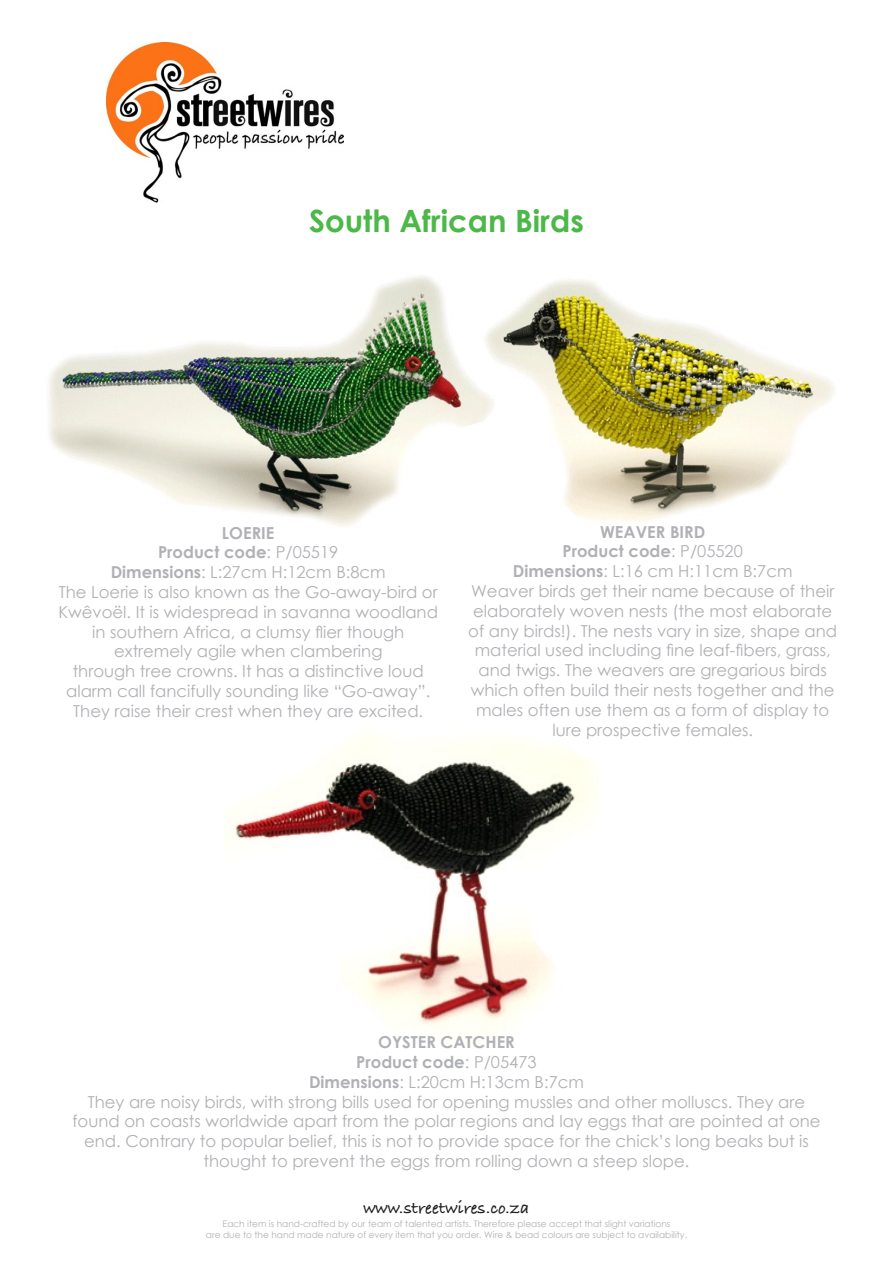
<style>
.page{position:relative;width:893px;height:1263px;background:#fff}
.page>*{position:absolute;margin:0;border:0;box-sizing:border-box;transform-origin:0 0}
.t1{font:700 30.75px "Century Gothic";color:#4cb848}
.t2{font:700 18px "Bradley Hand ITC Std";color:#231f20}
.t3{font:16.5px/19.8px "Century Gothic";color:#b0b1b5;text-align:center}
.t4{font:9px/10.8px "Century Gothic";color:#b0b1b5;text-align:center}
.s1{font-weight:700}
</style>
<div class="page">
<img style="left:224px;top:736px;width:372px;height:294px">
<img style="left:106px;top:43px;width:237px;height:160px">
<img style="left:48px;top:276px;width:393px;height:251px">
<img style="left:441px;top:279px;width:394px;height:243px">
<h1 class="t1" style="left:309px;top:198px;width:276px">South African Birds</h1>
<p class="t3" style="left:58px;top:522px;width:381px"><span class="s1">LOERIE<br>Product code</span>: P/05519<br><span class="s1">Dimensions</span>: L:27cm H:12cm B:8cm<br>The Loerie is also known as the Go-away-bird or Kwêvoël. It is widespread in savanna woodland in southern Africa, a clumsy flier though extremely agile when clambering<br>through tree crowns. It has a distinctive loud alarm call fancifully sounding like “Go-away”.<br>They raise their crest when they are excited.</p>
<p class="t3" style="left:468px;top:521px;width:371px"><span class="s1">WEAVER BIRD<br>Product code</span>: P/05520<br><span class="s1">Dimensions</span>: L:16 cm H:11cm B:7cm<br>Weaver birds get their name because of their elaborately woven nests (the most elaborate of any birds!). The nests vary in size, shape and material used including fine leaf-fibers, grass, and twigs. The weavers are gregarious birds which often build their nests together and the males often use them as a form of display to lure prospective females.</p>
<p class="t3" style="left:72px;top:1032px;width:750px"><span class="s1">OYSTER CATCHER<br>Product code</span>: P/05473<br><span class="s1">Dimensions</span>: L:20cm H:13cm B:7cm<br>They are noisy birds, with strong bills used for opening mussles and other molluscs. They are found on coasts worldwide apart from the polar regions and lay eggs that are pointed at one end. Contrary to popular belief, this is not to provide space for the chick’s long beaks but is thought to prevent the eggs from rolling down a steep slope.</p>
<p class="t2" style="left:363px;top:1198px;width:167px">www.streetwires.co.za</p>
<p class="t4" style="left:206px;top:1218px;width:483px">Each item is hand-crafted by our team of talented artists. Therefore please accept that slight variations<br>are due to the hand made nature of every item that you order. Wire &amp; bead colours are subject to availability.</p>
</div>
